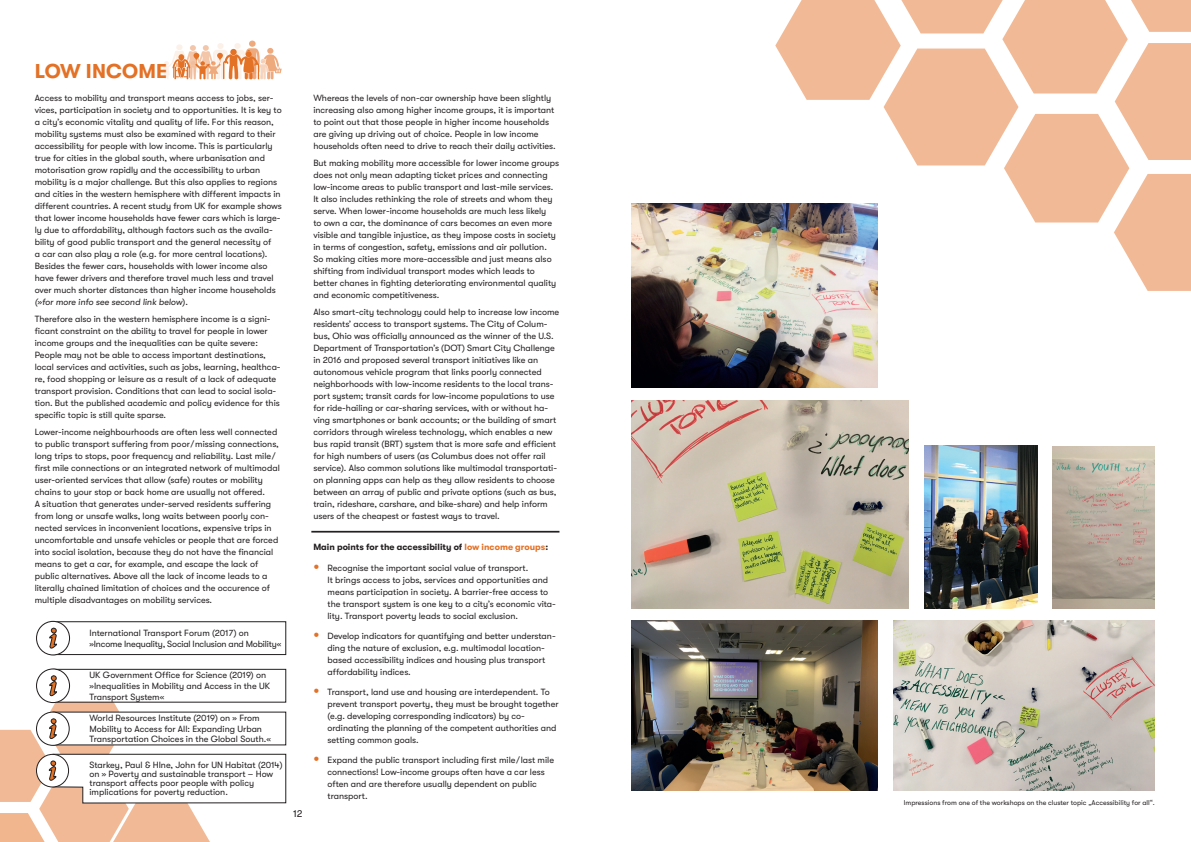
<style>
.page{position:relative;width:1191px;height:842px;background:#fff}
.page>*{position:absolute;margin:0;border:0;box-sizing:border-box;transform-origin:0 0}
.t1{font:700 20px "GT Walsheim";letter-spacing:.01em;color:#e37126}
.t2{font:10px "GT Walsheim";color:#231f20}
.t3{font:9px/12px "GT Walsheim";color:#231f20}
.t4{font:9px/10.8px "GT Walsheim";letter-spacing:-.02em;color:#231f20}
.t5{font:700 9px "GT Walsheim";color:#231f20}
.t6{font:7px "GT Walsheim";color:#231f20}
.s1{font-style:italic}
.s2{color:#e37126}
.s3{font-family:"Avenir";font-size:12px;color:#e37126}
</style>
<div class="page">
<div style="left:53px;top:621px;width:233px;height:34px;border:1px solid #231f20"></div>
<svg style="left:36px;top:620px;width:35px;height:36px"></svg>
<div style="left:249px;top:41px;width:7px;height:6px;background:#eea97c;border-radius:50%"></div>
<svg style="left:162px;top:43px;width:120px;height:36px"></svg>
<svg style="left:0;top:668px;width:287px;height:174px"></svg>
<svg style="left:775px;top:0;width:416px;height:291px"></svg>
<img style="left:893px;top:621px;width:262px;height:169px">
<img style="left:631px;top:203px;width:246px;height:185px">
<img style="left:631px;top:401px;width:278px;height:207px">
<img style="left:631px;top:620px;width:246px;height:170px">
<img style="left:924px;top:446px;width:113px;height:163px">
<img style="left:1052px;top:446px;width:103px;height:163px">
<h1 class="t1" style="left:35px;top:60px;width:134px">LOW INCOME</h1>
<p class="t3" style="left:35px;top:92px;width:249px">Access to mobility and transport means access to jobs, ser&shy;vices, participation in society and to opportunities. It is key to a city’s economic vitality and quality of life. For this reason, mobility systems must also be examined with regard to their accessibility for people with low income. This is particularly true for cities in the global south, where urbanisation and motorisation grow rapidly and the accessibility to urban mobility is a major challenge. But this also applies to regions and cities in the western hemisphere with different impacts in different countries. A recent study from UK for example shows that lower income households have fewer cars which is large&shy;ly due to affordability, although factors such as the availa&shy;bility of good public transport and the general necessity of<br>a car can also play a role (e.g. for more central locations).<br>Besides the fewer cars, households with lower income also have fewer drivers and therefore travel much less and travel over much shorter distances than higher income households <span class="s1">(»for more info see second link below</span>).</p>
<p class="t3" style="left:35px;top:313px;width:247px">Therefore also in the western hemisphere income is a signi&shy;ficant constraint on the ability to travel for people in lower income groups and the inequalities can be quite severe:<br>People may not be able to access important destinations, local services and activities, such as jobs, learning, healthca&shy;re, food shopping or leisure as a result of a lack of adequate transport provision. Conditions that can lead to social isola&shy;tion. But the published academic and policy evidence for this specific topic is still quite sparse.</p>
<p class="t3" style="left:35px;top:426px;width:246px">Lower-income neighbourhoods are often less well connected to public transport suffering from poor / missing connections, long trips to stops, poor frequency and reliability. Last mile / first mile connections or an integrated network of multimodal user-oriented services that allow (safe) routes or mobility chains to your stop or back home are usually not offered.<br>A situation that generates under-served residents suffering from long or unsafe walks, long waits between poorly con&shy;nected services in inconvenient locations, expensive trips in uncomfortable and unsafe vehicles or people that are forced into social isolation, because they do not have the financial means to get a car, for example, and escape the lack of public alternatives. Above all the lack of income leads to a literally chained limitation of choices and the occurence of multiple disadvantages on mobility services.</p>
<p class="t4" style="left:90px;top:627px;width:193px">International Transport Forum (2017) on »Income Inequality, Social Inclusion and Mobility«</p>
<p class="t3" style="left:90px;top:670px;width:182px;line-height:10.8px">UK Government Office for Science (2019) on »Inequalities in Mobility and Access in the UK<br>Transport System«</p>
<p class="t3" style="left:90px;top:712px;width:183px;line-height:10.8px">World Resources Institute (2019) on » From<br>Mobility to Access for All: Expanding Urban<br>Transportation Choices in the Global South.«</p>
<p class="t3" style="left:90px;top:761px;width:195px;line-height:9px">Starkey, Paul &amp; HIne, John for UN Habitat (2014) on » Poverty and sustainable transport – How transport affects poor people with policy implications for poverty reduction.</p>
<p class="t2" style="left:293px;top:808px;width:11px">12</p>
<p class="t3" style="left:313px;top:92px;width:244px">Whereas the levels of non-car ownership have been slightly increasing also among higher income groups, it is important to point out that those people in higher income households are giving up driving out of choice. People in low income households often need to drive to reach their daily activities.</p>
<p class="t3" style="left:313px;top:157px;width:247px">But making mobility more accessible for lower income groups does not only mean adapting ticket prices and connecting low-income areas to public transport and last-mile services.<br>It also includes rethinking the role of streets and whom they serve. When lower-income households are much less likely<br>to own a car, the dominance of cars becomes an even more visible and tangible injustice, as they impose costs in society in terms of congestion, safety, emissions and air pollution.<br>So making cities more more-accessible and just means also shifting from individual transport modes which leads to better chanes in fighting deteriorating environmental quality and economic competitiveness.</p>
<p class="t3" style="left:313px;top:306px;width:247px">Also smart-city technology could help to increase low income residents’ access to transport systems. The City of Colum&shy;bus, Ohio was officially announced as the winner of the U.S.<br>Department of Transportation’s (DOT) Smart City Challenge in 2016 and proposed several transport initiatives like an autonomous vehicle program that links poorly connected neighborhoods with low-income residents to the local trans&shy;port system; transit cards for low-income populations to use for ride-hailing or car-sharing services, with or without ha&shy;ving smartphones or bank accounts; or the building of smart corridors through wireless technology, which enables a new bus rapid transit (BRT) system that is more safe and efficient for high numbers of users (as Columbus does not offer rail service). Also common solutions like multimodal transportati&shy;on planning apps can help as they allow residents to choose between an array of public and private options (such as bus, train, rideshare, carshare, and bike-share) and help inform users of the cheapest or fastest ways to travel.</p>
<p class="t5" style="left:313px;top:542px;width:236px">Main points for the accessibility of <span class="s2">low income groups</span>:</p>
<p class="t3" style="left:327px;top:562px;width:230px;text-indent:-14px"><span class="s3">•</span> Recognise the important social value of transport.<br>It brings access to jobs, services and opportunities and means participation in society. A barrier-free access to the transport system is one key to a city’s economic vita&shy;lity. Transport poverty leads to social exclusion.</p>
<p class="t3" style="left:327px;top:630px;width:230px;text-indent:-14px"><span class="s3">•</span> Develop indicators for quantifying and better understan&shy;ding the nature of exclusion, e.g. multimodal location&shy;based accessibility indices and housing plus transport affordability indices.</p>
<p class="t3" style="left:327px;top:686px;width:233px;text-indent:-14px"><span class="s3">•</span> Transport, land use and housing are interdependent. To prevent transport poverty, they must be brought together (e.g. developing corresponding indicators) by co&shy;ordinating the planning of the competent authorities and setting common goals.</p>
<p class="t3" style="left:327px;top:754px;width:228px;text-indent:-14px"><span class="s3">•</span> Expand the public transport including first mile / last mile connections! Low-income groups often have a car less often and are therefore usually dependent on public transport.</p>
<p class="t6" style="left:904px;top:799px;width:253px">Impressions from one of the workshops on the cluster topic „Accessibility for all“.</p>
</div>
